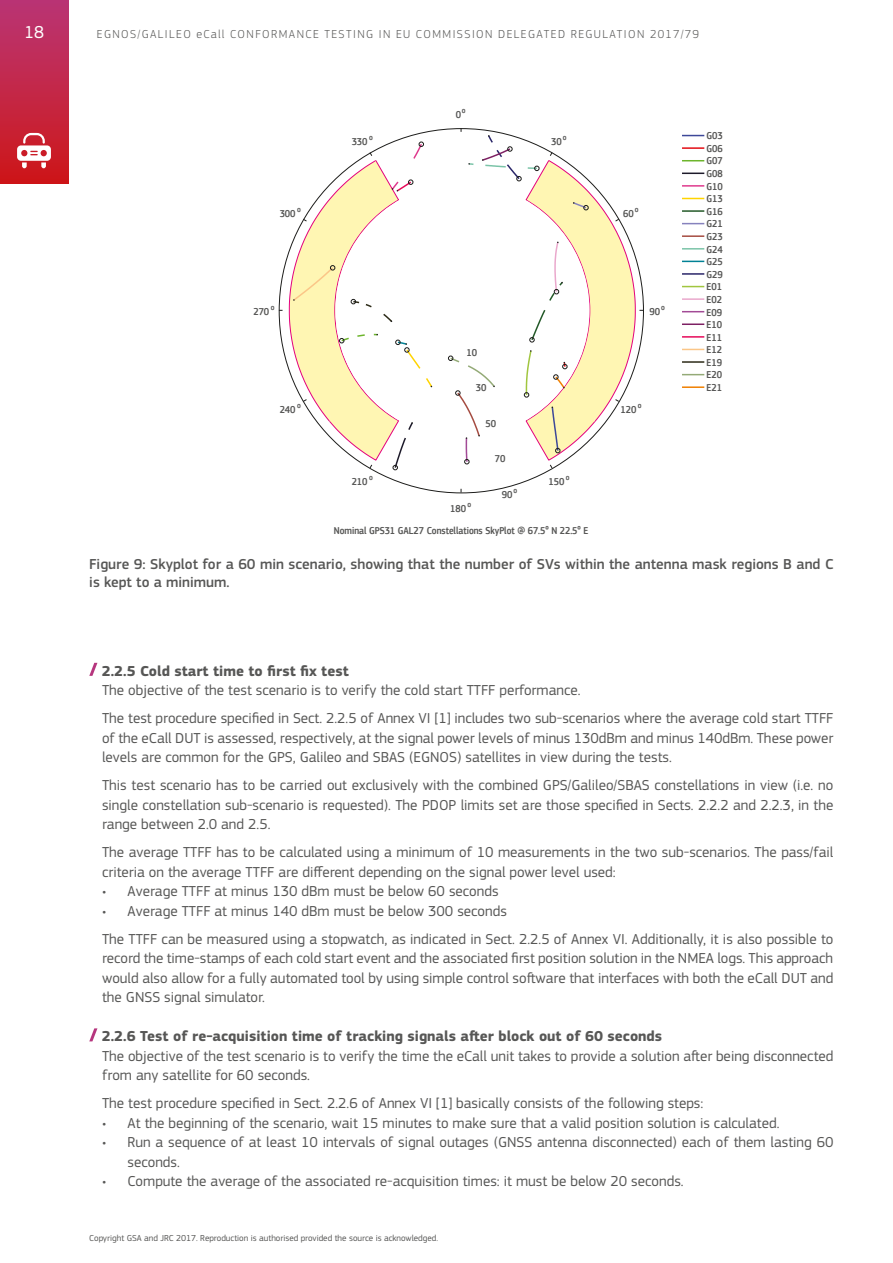
<style>
.page{position:relative;width:893px;height:1263px;background:#fff}
.page>*{position:absolute;margin:0;border:0;box-sizing:border-box;transform-origin:0 0}
.t1{font:18px "EC Square Sans Pro";color:#fff}
.t2{font:15px/19.5px "EC Square Sans Pro";color:#575756}
.t3{font:500 15px/18px "EC Square Sans Pro";color:#575756}
.t4{font:700 15px "EC Square Sans Pro";color:#575756}
.t5{font:300 12px "EC Square Sans Pro";letter-spacing:.12em;color:#575756}
.t6{font:500 10.5px/12.6px "EC Square Sans Cond Pro";color:#575756;text-align:justify}
.t7{font:9px "EC Square Sans Pro";color:#575756}
.t8{font:500 8.25px "EC Square Sans Cond Pro";color:#575756}
</style>
<div class="page">
<div style="left:0;top:0;width:68px;height:184px;background:linear-gradient(to bottom,#ba3675,#cd1718)"></div>
<svg style="left:17px;top:133px;width:34px;height:35px"></svg>
<svg style="left:89px;top:663px;width:8px;height:13px"></svg>
<svg style="left:89px;top:1028px;width:8px;height:13px"></svg>
<svg style="left:289px;top:142px;width:144px;height:328px"></svg>
<svg style="left:448px;top:128px;width:195px;height:341px"></svg>
<svg style="left:682px;top:135px;width:22px;height:1px"></svg>
<hr style="left:682px;top:147px;width:22px;height:2px;background:#e30c13">
<svg style="left:682px;top:160px;width:22px;height:1px"></svg>
<svg style="left:682px;top:173px;width:22px;height:1px"></svg>
<hr style="left:682px;top:185px;width:22px;height:2px;background:#df398d">
<svg style="left:682px;top:198px;width:22px;height:1px"></svg>
<hr style="left:682px;top:210px;width:22px;height:2px;background:#235928">
<svg style="left:682px;top:223px;width:22px;height:1px"></svg>
<hr style="left:682px;top:235px;width:22px;height:2px;background:#a54c41">
<hr style="left:682px;top:248px;width:22px;height:2px;background:#7bc4a8">
<svg style="left:682px;top:261px;width:22px;height:1px"></svg>
<hr style="left:682px;top:273px;width:22px;height:2px;background:#292568">
<svg style="left:682px;top:286px;width:22px;height:1px"></svg>
<hr style="left:682px;top:298px;width:22px;height:2px;background:#eaa8cc">
<svg style="left:682px;top:311px;width:22px;height:1px"></svg>
<hr style="left:682px;top:323px;width:22px;height:2px;background:#7d2063">
<hr style="left:682px;top:336px;width:22px;height:2px;background:#e60959">
<svg style="left:682px;top:349px;width:22px;height:1px"></svg>
<hr style="left:682px;top:361px;width:22px;height:2px;background:#2c2a17">
<svg style="left:682px;top:374px;width:22px;height:1px"></svg>
<hr style="left:682px;top:386px;width:22px;height:2px;background:#f08000">
<p class="t1" style="left:24px;top:22px;width:22px">18</p>
<p class="t5" style="left:97px;top:27px;width:604px">EGNOS/GALILEO eCall CONFORMANCE TESTING IN EU COMMISSION DELEGATED REGULATION 2017/79</p>
<p class="t8" style="left:462px;top:106px;width:5px">o</p>
<p class="t6" style="left:456px;top:109px;width:7px">0</p>
<p class="t8" style="left:297px;top:204px;width:5px">o</p>
<p class="t6" style="left:280px;top:207px;width:17px">300</p>
<p class="t8" style="left:271px;top:302px;width:5px">o</p>
<p class="t6" style="left:253px;top:306px;width:17px">270</p>
<p class="t8" style="left:297px;top:401px;width:5px">o</p>
<p class="t6" style="left:280px;top:404px;width:17px">240</p>
<p class="t8" style="left:369px;top:132px;width:5px">o</p>
<p class="t6" style="left:352px;top:135px;width:17px">330</p>
<p class="t8" style="left:369px;top:473px;width:5px">o</p>
<p class="t6" style="left:352px;top:476px;width:17px">210</p>
<p class="t8" style="left:563px;top:132px;width:5px">o</p>
<p class="t6" style="left:551px;top:135px;width:12px">30</p>
<p class="t6" style="left:466px;top:347px;width:12px">10</p>
<p class="t6" style="left:476px;top:382px;width:12px">30</p>
<p class="t6" style="left:485px;top:417px;width:12px">50</p>
<p class="t6" style="left:495px;top:452px;width:12px">70</p>
<p class="t6" style="left:502px;top:488px;width:12px">90</p>
<p class="t8" style="left:514px;top:485px;width:5px">o</p>
<p class="t8" style="left:566px;top:473px;width:5px">o</p>
<p class="t6" style="left:548px;top:476px;width:17px">150</p>
<p class="t8" style="left:635px;top:204px;width:5px">o</p>
<p class="t6" style="left:623px;top:207px;width:12px">60</p>
<p class="t8" style="left:661px;top:302px;width:5px">o</p>
<p class="t6" style="left:650px;top:306px;width:12px">90</p>
<p class="t8" style="left:638px;top:401px;width:5px">o</p>
<p class="t6" style="left:620px;top:404px;width:17px">120</p>
<p class="t6" style="left:707px;top:130px;width:18px">G03<br>G06<br>G07<br>G08<br>G10<br>G13<br>G16<br>G21<br>G23<br>G24<br>G25<br>G29<br>E01<br>E02<br>E09<br>E10<br>E11<br>E12<br>E19<br>E20<br>E21</p>
<p class="t8" style="left:468px;top:499px;width:5px">o</p>
<p class="t6" style="left:450px;top:502px;width:17px">180</p>
<p class="t6" style="left:334px;top:524px;width:256px">Nominal GPS31 GAL27 Constellations SkyPlot @ 67.5º N 22.5º E</p>
<p class="t3" style="left:89px;top:556px;width:746px">Figure 9: Skyplot for a 60 min scenario, showing that the number of SVs within the antenna mask regions B and C is kept to a minimum.</p>
<p class="t4" style="left:102px;top:662px;width:249px">2.2.5 Cold start time to first fix test</p>
<p class="t2" style="left:102px;top:676px;width:733px;line-height:28px">The objective of the test scenario is to verify the cold start TTFF performance.<br>The test procedure specified in Sect. 2.2.5 of Annex VI [1] includes two sub-scenarios where the average cold start TTFF</p>
<p class="t2" style="left:102px;top:728px;width:733px">of the eCall DUT is assessed, respectively, at the signal power levels of minus 130dBm and minus 140dBm. These power levels are common for the GPS, Galileo and SBAS (EGNOS) satellites in view during the tests.</p>
<p class="t2" style="left:102px;top:776px;width:733px;text-align:justify">This test scenario has to be carried out exclusively with the combined GPS/Galileo/SBAS constellations in view (i.e. no single constellation sub-scenario is requested). The PDOP limits set are those specified in Sects. 2.2.2 and 2.2.3, in the range between 2.0 and 2.5.</p>
<p class="t2" style="left:102px;top:843px;width:733px">The average TTFF has to be calculated using a minimum of 10 measurements in the two sub-scenarios. The pass/fail criteria on the average TTFF are different depending on the signal power level used:</p>
<p class="t2" style="left:102px;top:882px;width:398px">• Average TTFF at minus 130 dBm must be below 60 seconds</p>
<p class="t2" style="left:102px;top:897px;width:733px;line-height:28px">• Average TTFF at minus 140 dBm must be below 300 seconds<br>The TTFF can be measured using a stopwatch, as indicated in Sect. 2.2.5 of Annex VI. Additionally, it is also possible to</p>
<p class="t2" style="left:102px;top:949px;width:733px;text-align:justify">record the time-stamps of each cold start event and the associated first position solution in the NMEA logs. This approach would also allow for a fully automated tool by using simple control software that interfaces with both the eCall DUT and the GNSS signal simulator.</p>
<p class="t4" style="left:102px;top:1027px;width:562px">2.2.6 Test of re-acquisition time of tracking signals after block out of 60 seconds</p>
<p class="t2" style="left:102px;top:1046px;width:733px">The objective of the test scenario is to verify the time the eCall unit takes to provide a solution after being disconnected from any satellite for 60 seconds.</p>
<p class="t2" style="left:102px;top:1094px;width:603px">The test procedure specified in Sect. 2.2.6 of Annex VI [1] basically consists of the following steps:</p>
<p class="t2" style="left:102px;top:1113px;width:679px">• At the beginning of the scenario, wait 15 minutes to make sure that a valid position solution is calculated.</p>
<p class="t2" style="left:128px;top:1133px;width:707px;text-indent:-26px">• Run a sequence of at least 10 intervals of signal outages (GNSS antenna disconnected) each of them lasting 60 seconds.</p>
<p class="t2" style="left:102px;top:1172px;width:583px">• Compute the average of the associated re-acquisition times: it must be below 20 seconds.</p>
<p class="t7" style="left:89px;top:1232px;width:350px">Copyright GSA and JRC 2017. Reproduction is authorised provided the source is acknowledged.</p>
</div>
